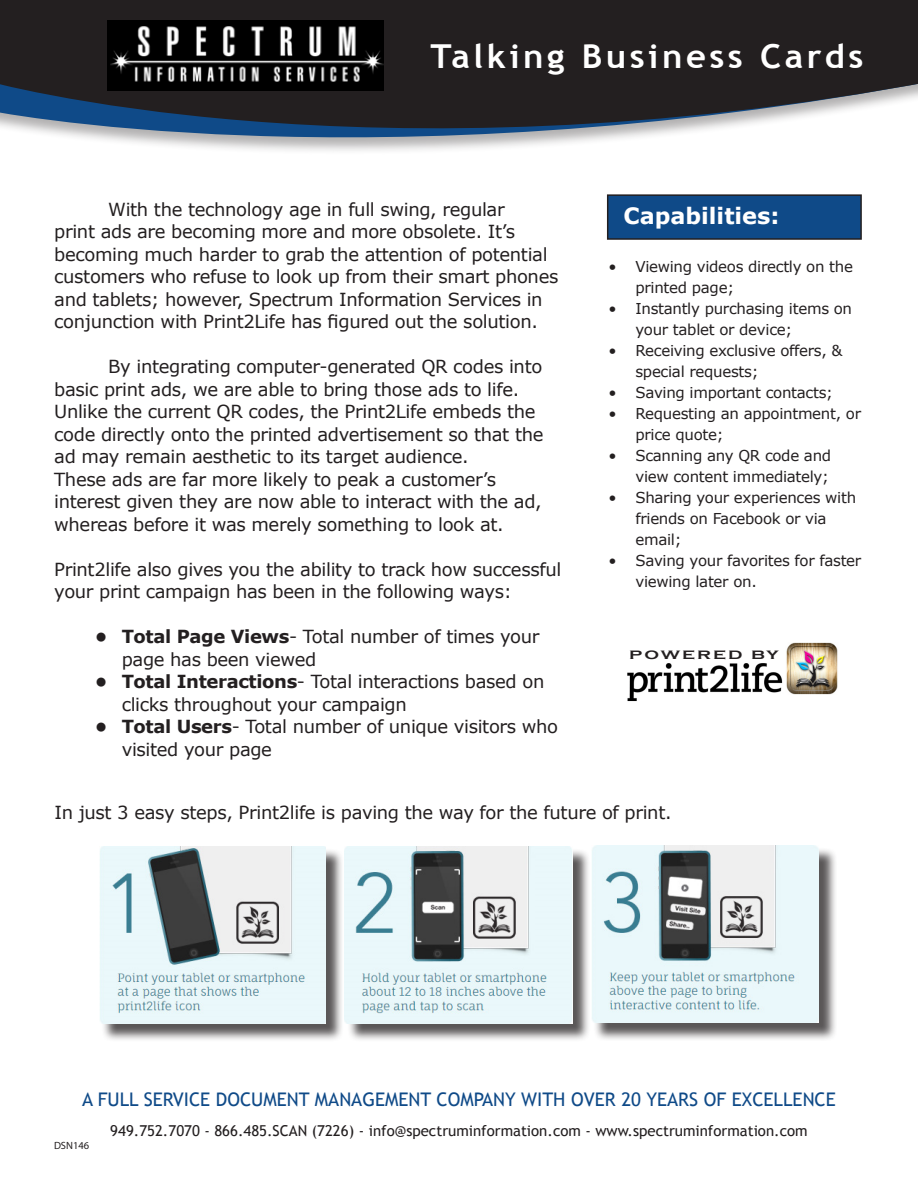
<style>
.page{position:relative;width:918px;height:1188px;background:#fff}
.page>*{position:absolute;margin:0;border:0;box-sizing:border-box;transform-origin:0 0}
.t1{font:700 33px "Trebuchet MS";letter-spacing:.1em;color:#fff;scale:1.05 1}
.t2{font:700 22.5px "Verdana";color:#fff}
.t3{font:18.75px "Trebuchet MS";color:#0f4a88}
.t4{font:18px/22.5px "Verdana";letter-spacing:-.02em;color:#231f20}
.t5{font:15px/21px "Verdana";letter-spacing:-.02em;color:#231f20}
.t6{font:15px "Trebuchet MS";color:#231f20}
.t7{font:700 12.6px "Copperplate Gothic";letter-spacing:.12em;color:#231f20;scale:1.37 1}
.t8{font:10.5px "Myriad Pro";color:#231f20}
.s1{font-weight:700}
</style>
<div class="page">
<svg style="left:0;top:0;width:918px;height:151px;background:#4b4c51"></svg>
<img style="left:108px;top:21px;width:275px;height:69px">
<div style="left:608px;top:195px;width:253px;height:44px;background:#0f4a88"></div>
<div style="left:607px;top:194px;width:255px;height:46px;border:2px solid #231f20"></div>
<div style="left:102px;top:849px;width:242px;height:193px;background:#231f20;opacity:.75"></div>
<img style="left:100px;top:846px;width:226px;height:178px">
<img style="left:627px;top:663px;width:156px;height:39px">
<img style="left:786px;top:642px;width:52px;height:52px">
<div style="left:347px;top:849px;width:244px;height:193px;background:#231f20;opacity:.75"></div>
<img style="left:345px;top:846px;width:227px;height:178px">
<div style="left:593px;top:847px;width:244px;height:195px;background:#231f20;opacity:.75"></div>
<img style="left:592px;top:845px;width:227px;height:178px">
<p class="t1" style="left:431px;top:35px;width:414px">Talking Business Cards</p>
<p class="t4" style="left:54px;top:198px;width:506px;text-indent:54px">With the technology age in full swing, regular<br>print ads are becoming more and more obsolete. It’s becoming much harder to grab the attention of potential customers who refuse to look up from their smart phones and tablets; however, Spectrum Information Services in conjunction with Print2Life has figured out the solution.</p>
<p class="t4" style="left:54px;top:355px;width:491px;text-indent:54px">By integrating computer-generated QR codes into basic print ads, we are able to bring those ads to life.<br>Unlike the current QR codes, the Print2Life embeds the code directly onto the printed advertisement so that the ad may remain aesthetic to its target audience.</p>
<p class="t4" style="left:54px;top:468px;width:489px">These ads are far more likely to peak a customer’s interest given they are now able to interact with the ad, whereas before it was merely something to look at.</p>
<p class="t4" style="left:54px;top:558px;width:509px">Print2life also gives you the ability to track how successful your print campaign has been in the following ways:</p>
<p class="t4" style="left:122px;top:625px;width:419px;text-indent:-27px"><span class="s1">• Total Page Views</span>- Total number of times your page has been viewed</p>
<p class="t4" style="left:122px;top:670px;width:424px;text-indent:-27px"><span class="s1">• Total Interactions</span>- Total interactions based on clicks throughout your campaign</p>
<p class="t4" style="left:122px;top:715px;width:438px;text-indent:-27px"><span class="s1">• Total Users</span>- Total number of unique visitors who visited your page</p>
<p class="t2" style="left:623px;top:199px;width:158px">Capabilities:</p>
<p class="t5" style="left:635px;top:256px;width:219px;text-indent:-27px">• Viewing videos directly on the printed page;</p>
<p class="t5" style="left:635px;top:298px;width:218px;text-indent:-27px">• Instantly purchasing items on your tablet or device;</p>
<p class="t5" style="left:635px;top:340px;width:209px;text-indent:-27px">• Receiving exclusive offers, &amp; special requests;</p>
<p class="t5" style="left:608px;top:382px;width:226px">• Saving important contacts;</p>
<p class="t5" style="left:635px;top:403px;width:227px;text-indent:-27px">• Requesting an appointment, or price quote;</p>
<p class="t5" style="left:608px;top:445px;width:224px;text-align:right">• Scanning any QR code and view content immediately;</p>
<p class="t5" style="left:635px;top:487px;width:222px;text-indent:-27px">• Sharing your experiences with friends on Facebook or via email;</p>
<p class="t5" style="left:635px;top:550px;width:227px;text-indent:-27px">• Saving your favorites for faster viewing later on.</p>
<p class="t7" style="left:629px;top:648px;width:111px">POWERED BY</p>
<p class="t4" style="left:54px;top:801px;width:619px">In just 3 easy steps, Print2life is paving the way for the future of print.</p>
<p class="t3" style="left:82px;top:1089px;width:755px">A FULL SERVICE DOCUMENT MANAGEMENT COMPANY WITH OVER 20 YEARS OF EXCELLENCE</p>
<p class="t6" style="left:110px;top:1122px;width:699px">949.752.7070 - 866.485.SCAN (7226) - info@spectruminformation.com - www.spectruminformation.com</p>
<p class="t8" style="left:54px;top:1139px;width:37px">DSN146</p>
</div>
